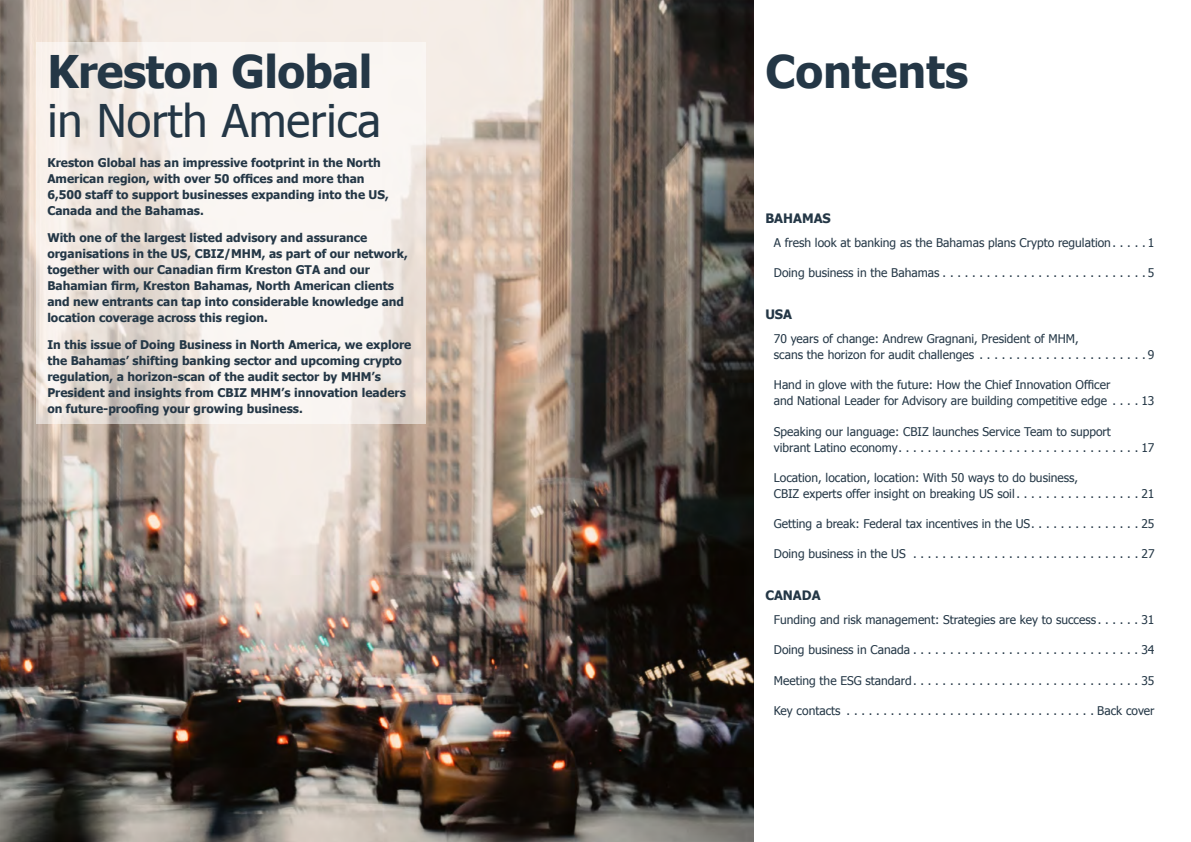
<style>
.page{position:relative;width:1191px;height:842px;background:#fff}
.page>*{position:absolute;margin:0;border:0;box-sizing:border-box;transform-origin:0 0}
.t1{font:700 45px "Tahoma";letter-spacing:-.015em;color:#243746}
.t2{font:45px "Tahoma";color:#243746}
.t3{font:700 13px "Tahoma";color:#243746}
.t4{font:12px/16px "Tahoma";color:#243746}
.t5{font:700 12px/16px "Tahoma";color:#243746}
</style>
<div class="page">
<img style="left:0;top:0;width:753px;height:842px">
<svg style="left:36px;top:43px;width:389px;height:381px;fill:#f9f5f2"></svg>
<h1 class="t1" style="left:47px;top:40px;width:326px">Kreston Global</h1>
<h1 class="t2" style="left:47px;top:90px;width:335px">in North America</h1>
<p class="t5" style="left:47px;top:154px;width:343px">Kreston Global has an impressive footprint in the North American region, with over 50 offices and more than 6,500 staff to support businesses expanding into the US, Canada and the Bahamas.</p>
<p class="t5" style="left:47px;top:229px;width:362px">With one of the largest listed advisory and assurance organisations in the US, CBIZ/MHM, as part of our network, together with our Canadian firm Kreston GTA and our Bahamian firm, Kreston Bahamas, North American clients and new entrants can tap into considerable knowledge and location coverage across this region.</p>
<p class="t5" style="left:47px;top:336px;width:365px">In this issue of Doing Business in North America, we explore the Bahamas’ shifting banking sector and upcoming crypto regulation, a horizon-scan of the audit sector by MHM’s President and insights from CBIZ MHM’s innovation leaders on future-proofing your growing business.</p>
<h1 class="t1" style="left:765px;top:40px;width:204px">Contents</h1>
<p class="t3" style="left:765px;top:209px;width:67px">BAHAMAS</p>
<p class="t4" style="left:774px;top:234px;width:382px">A fresh look at banking as the Bahamas plans Crypto regulation . . . . 1</p>
<p class="t4" style="left:774px;top:264px;width:382px">Doing business in the Bahamas . . . . . . . . . . . . . . . . . . . . . . . . . . . 5</p>
<p class="t3" style="left:765px;top:305px;width:28px">USA</p>
<p class="t4" style="left:774px;top:330px;width:382px">70 years of change: Andrew Gragnani, President of MHM,<br>scans the horizon for audit challenges . . . . . . . . . . . . . . . . . . . . . . 9</p>
<p class="t4" style="left:774px;top:376px;width:382px">Hand in glove with the future: How the Chief Innovation Officer<br>and National Leader for Advisory are building competitive edge . . . 13</p>
<p class="t4" style="left:774px;top:423px;width:382px">Speaking our language: CBIZ launches Service Team to support<br>vibrant Latino economy . . . . . . . . . . . . . . . . . . . . . . . . . . . . . . . . 17</p>
<p class="t4" style="left:774px;top:469px;width:382px">Location, location, location: With 50 ways to do business,<br>CBIZ experts offer insight on breaking US soil . . . . . . . . . . . . . . . . 21</p>
<p class="t4" style="left:774px;top:515px;width:382px">Getting a break: Federal tax incentives in the US . . . . . . . . . . . . . . 25</p>
<p class="t4" style="left:774px;top:545px;width:382px">Doing business in the US . . . . . . . . . . . . . . . . . . . . . . . . . . . . . . 27</p>
<p class="t3" style="left:765px;top:586px;width:57px">CANADA</p>
<p class="t4" style="left:774px;top:611px;width:382px">Funding and risk management: Strategies are key to success . . . . . 31</p>
<p class="t4" style="left:774px;top:641px;width:382px">Doing business in Canada . . . . . . . . . . . . . . . . . . . . . . . . . . . . . . 34</p>
<p class="t4" style="left:774px;top:672px;width:382px">Meeting the ESG standard . . . . . . . . . . . . . . . . . . . . . . . . . . . . . . 35</p>
<p class="t4" style="left:774px;top:702px;width:382px">Key contacts . . . . . . . . . . . . . . . . . . . . . . . . . . . . . . . . . Back cover</p>
</div>
